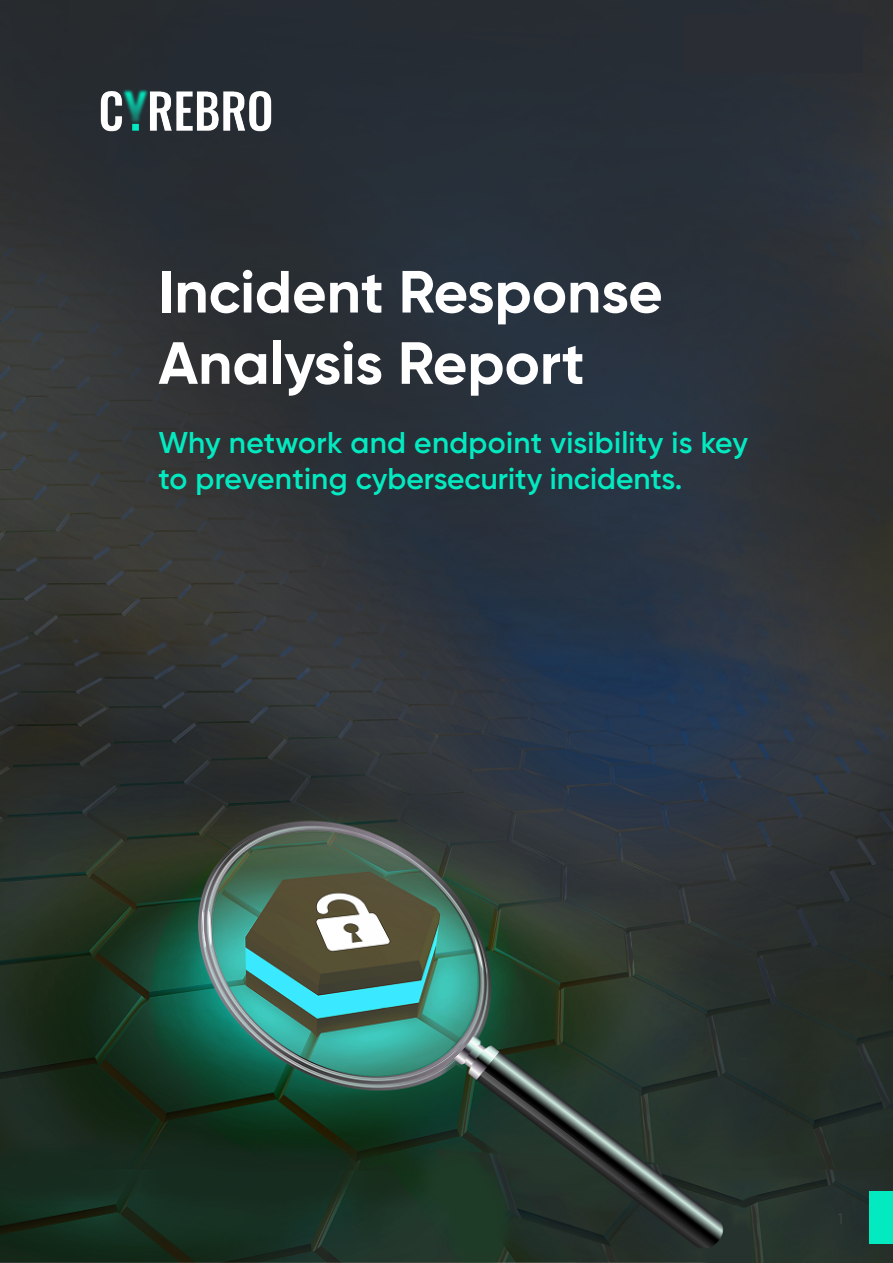
<style>
.page{position:relative;width:893px;height:1263px;background:#fff}
.page>*{position:absolute;margin:0;border:0;box-sizing:border-box;transform-origin:0 0}
.t1{font:700 59.4px/71.2px "Gilroy";color:#fff}
.t2{font:600 30px/36px "Gilroy";letter-spacing:.005em;color:#03eac1}
.t3{font:15px "Gilroy";color:#454545}
</style>
<div class="page">
<img style="left:0;top:0;width:893px;height:1263px">
<div style="left:869px;top:1191px;width:24px;height:53px;background:#03eac1"></div>
<img style="left:82px;top:81px;width:207px;height:64px">
<div style="left:685px;top:15px;width:178px;height:58px;background:#2a2e34"></div>
<h1 class="t1" style="left:158px;top:256px;width:506px">Incident Response<br>Analysis Report</h1>
<p class="t2" style="left:158px;top:424px;width:591px">Why network and endpoint visibility is key to preventing cybersecurity incidents.</p>
<p class="t3" style="left:838px;top:1209px;width:7px">1</p>
</div>
